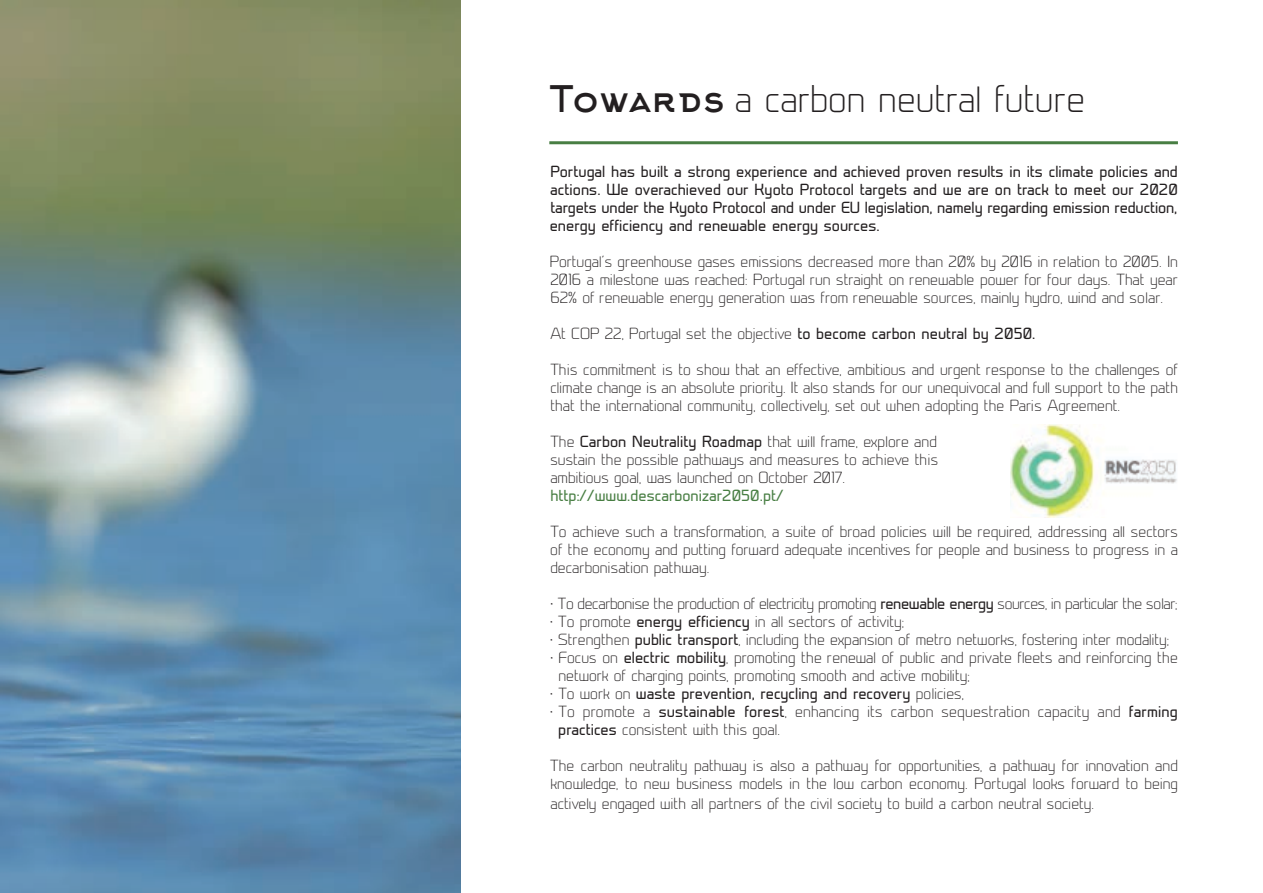
<style>
.page{position:relative;width:1263px;height:893px;background:#fff}
.page>*{position:absolute;margin:0;border:0;box-sizing:border-box;transform-origin:0 0}
.t1{font:300 36px "Prime";color:#231f20}
.t2{font:300 15px/18px "Prime";color:#231f20;text-align:justify}
.t3{font:15px/18px "Prime";color:#231f20;text-align:justify}
.t4{font:300 15px "Prime";letter-spacing:-.025em;color:#231f20}
.t5{font:15px "Prime";color:#487e43}
.s1{font-family:"Arkhip";font-weight:400}
.s2{font-weight:400}
.s3{font-weight:300}
</style>
<div class="page">
<img style="left:1010px;top:425px;width:167px;height:92px">
<hr style="left:549px;top:141px;width:629px;height:3px;background:#487e43">
<img style="left:0;top:0;width:460px;height:893px">
<h1 class="t1" style="left:549px;top:85px;width:538px"><span class="s1">Towards</span> a carbon neutral future</h1>
<p class="t3" style="left:550px;top:164px;width:630px">Portugal has built a strong experience and achieved proven results in its climate policies and actions. We overachieved our Kyoto Protocol targets and we are on track to meet our 2020 targets under the Kyoto Protocol and under EU legislation, namely regarding emission reduction, energy efficiency and renewable energy sources.</p>
<p class="t2" style="left:550px;top:254px;width:630px">Portugal´s greenhouse gases emissions decreased more than 20% by 2016 in relation to 2005. In 2016 a milestone was reached: Portugal run straight on renewable power for four days. That year 62% of renewable energy generation was from renewable sources, mainly hydro, wind and solar.</p>
<p class="t2" style="left:550px;top:326px;width:487px">At COP 22, Portugal set the objective <span class="s2">to become carbon neutral by 2050.</span></p>
<p class="t2" style="left:550px;top:362px;width:629px">This commitment is to show that an effective, ambitious and urgent response to the challenges of climate change is an absolute priority. It also stands for our unequivocal and full support to the path that the international community, collectively, set out when adopting the Paris Agreement.</p>
<p class="t2" style="left:550px;top:434px;width:389px">The <span class="s2">Carbon Neutrality Roadmap</span> that will frame, explore and sustain the possible pathways and measures to achieve this ambitious goal, was launched on October 2017.</p>
<p class="t5" style="left:550px;top:490px;width:235px">http://www.descarbonizar2050.pt/</p>
<p class="t2" style="left:550px;top:524px;width:629px">To achieve such a transformation, a suite of broad policies will be required, addressing all sectors of the economy and putting forward adequate incentives for people and business to progress in a decarbonisation pathway.</p>
<p class="t4" style="left:550px;top:598px;width:629px">• To decarbonise the production of electricity promoting <span class="s2">renewable energy</span> sources, in particular the solar;</p>
<p class="t2" style="left:550px;top:614px;width:356px">• To promote <span class="s2">energy efficiency</span> in all sectors of activity;</p>
<p class="t2" style="left:550px;top:632px;width:621px">• Strengthen <span class="s2">public transport</span>, including the expansion of metro networks, fostering inter modality;</p>
<p class="t2" style="left:558px;top:650px;width:621px;text-indent:-8px">• Focus on <span class="s2">electric mobility</span>, promoting the renewal of public and private fleets and reinforcing the network of charging points, promoting smooth and active mobility;</p>
<p class="t3" style="left:550px;top:686px;width:415px"><span class="s3">• To work on</span> waste prevention, recycling and recovery <span class="s3">policies,</span></p>
<p class="t2" style="left:558px;top:704px;width:621px;text-indent:-8px">• To promote a <span class="s2">sustainable forest</span>, enhancing its carbon sequestration capacity and <span class="s2">farming practices</span> consistent with this goal.</p>
<p class="t2" style="left:550px;top:758px;width:629px">The carbon neutrality pathway is also a pathway for opportunities, a pathway for innovation and knowledge, to new business models in the low carbon economy. Portugal looks forward to being</p>
<p class="t2" style="left:550px;top:796px;width:546px">actively engaged with all partners of the civil society to build a carbon neutral society.</p>
</div>
